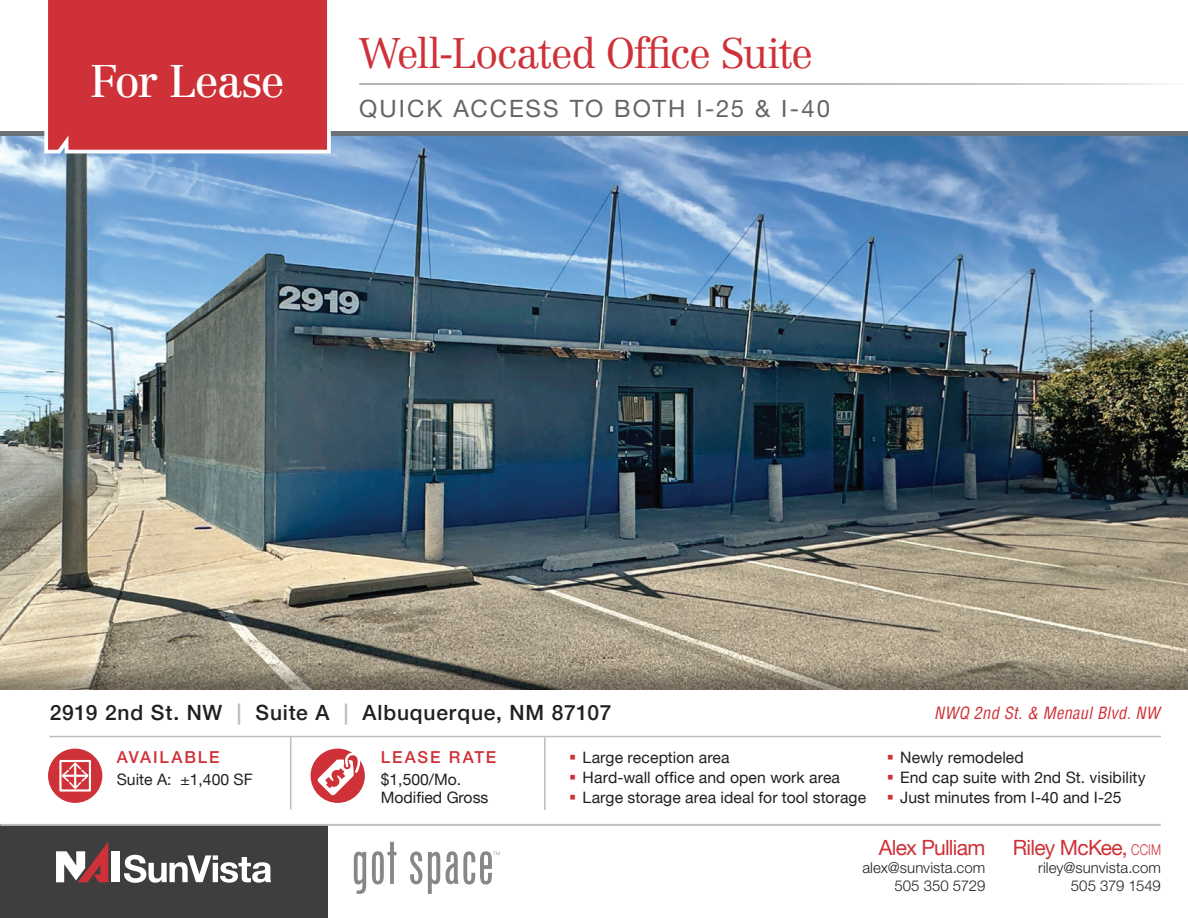
<style>
.page{position:relative;width:1188px;height:918px;background:#fff}
.page>*{position:absolute;margin:0;border:0;box-sizing:border-box;transform-origin:0 0}
.t1{font:45px "Centennial LT Std";letter-spacing:-.04em;color:#fff}
.t2{font:300 42px "Centennial LT Std";letter-spacing:-.025em;color:#cf3138}
.t3{font:24px "Helvetica Neue LT Std";letter-spacing:.085em;color:#62656a}
.t4{font:500 21px "Helvetica Neue LT";letter-spacing:.04em;color:#231f20}
.t5{font:21px "Helvetica Neue LT";letter-spacing:-.03em;color:#cf3138}
.t6{font:italic condensed 16.5px "Helvetica";color:#cf3138}
.t7{font:500 16.5px "Helvetica Neue LT";letter-spacing:.11em;color:#cf3138}
.t8{font:15.75px/20.1px "Helvetica Neue LT";letter-spacing:.005em;color:#231f20}
.t9{font:300 15px/18px "Helvetica Neue LT Std";letter-spacing:.005em;color:#231f20;text-align:right}
.s1{color:#bcbdc0}
.s2{font-family:"Helvetica Neue LT Std";font-weight:300;font-size:15px}
</style>
<div class="page">
<img style="left:0;top:136px;width:1188px;height:526px">
<svg style="left:0;top:662px;width:1188px;height:27px;background:#8b8270"></svg>
<div style="left:0;top:825px;width:327px;height:93px;background:#3e3e3f"></div>
<div style="left:111px;top:851px;width:8px;height:31px;background:#fff"></div>
<svg style="left:56px;top:842px;width:52px;height:40px"></svg>
<svg style="left:124px;top:855px;width:147px;height:28px"></svg>
<svg style="left:354px;top:842px;width:146px;height:52px"></svg>
<hr style="left:1px;top:824px;width:1159px;height:2px;background:#bcbdc0">
<div style="left:0;top:131px;width:1188px;height:5px;background:#697379"></div>
<svg style="left:42px;top:0;width:291px;height:155px;background:#d03f46"></svg>
<hr style="left:359px;top:83px;width:825px;height:2px;background:#9d9fa2">
<hr style="left:50px;top:736px;width:1111px;height:1px;background:#bcbdc0">
<hr style="left:290px;top:737px;width:1px;height:73px;background:#bcbdc0">
<hr style="left:544px;top:737px;width:2px;height:73px;background:#bcbdc0">
<div style="left:311px;top:749px;width:54px;height:54px;background:#cf3138;border-radius:50%"></div>
<svg style="left:317px;top:752px;width:43px;height:44px"></svg>
<div style="left:48px;top:749px;width:54px;height:54px;background:#cf3138;border-radius:50%"></div>
<svg style="left:62px;top:763px;width:26px;height:26px"></svg>
<div style="left:59px;top:760px;width:32px;height:32px;border:2px solid #fff"></div>
<h1 class="t1" style="left:90px;top:54px;width:197px">For Lease</h1>
<h2 class="t2" style="left:359px;top:28px;width:455px">Well-Located Office Suite</h2>
<h3 class="t3" style="left:359px;top:94px;width:473px">QUICK ACCESS TO BOTH I-25 &amp; I-40</h3>
<h3 class="t4" style="left:50px;top:700px;width:563px">2919 2nd St. NW <span class="s1">|</span> Suite A <span class="s1">|</span> Albuquerque, NM 87107</h3>
<p class="t8" style="left:583px;top:747px;width:285px">Large reception area<br>Hard-wall office and open work area<br>Large storage area ideal for tool storage</p>
<p class="t7" style="left:381px;top:747px;width:117px">LEASE RATE</p>
<p class="t8" style="left:381px;top:770px;width:109px;line-height:18px">$1,500/Mo.<br>Modified Gross</p>
<p class="t7" style="left:117px;top:747px;width:104px">AVAILABLE</p>
<p class="t8" style="left:117px;top:769px;width:138px">Suite A: ±1,400 SF</p>
<p class="t6" style="left:934px;top:702px;width:231px">NWQ 2nd St.&amp; MenaulBlvd.NW</p>
<p class="t8" style="left:900px;top:747px;width:247px">Newly remodeled<br>End cap suite with 2nd St. visibility<br>Just minutes from I-40 and I-25</p>
<h3 class="t5" style="left:879px;top:835px;width:108px">Alex Pulliam</h3>
<p class="t9" style="left:862px;top:858px;width:125px">alex@sunvista.com<br>505 350 5729</p>
<h3 class="t5" style="left:1013px;top:835px;width:150px">Riley McKee, <span class="s2">CCIM</span></h3>
<p class="t9" style="left:1038px;top:858px;width:124px">riley@sunvista.com<br>505 379 1549</p>
</div>
